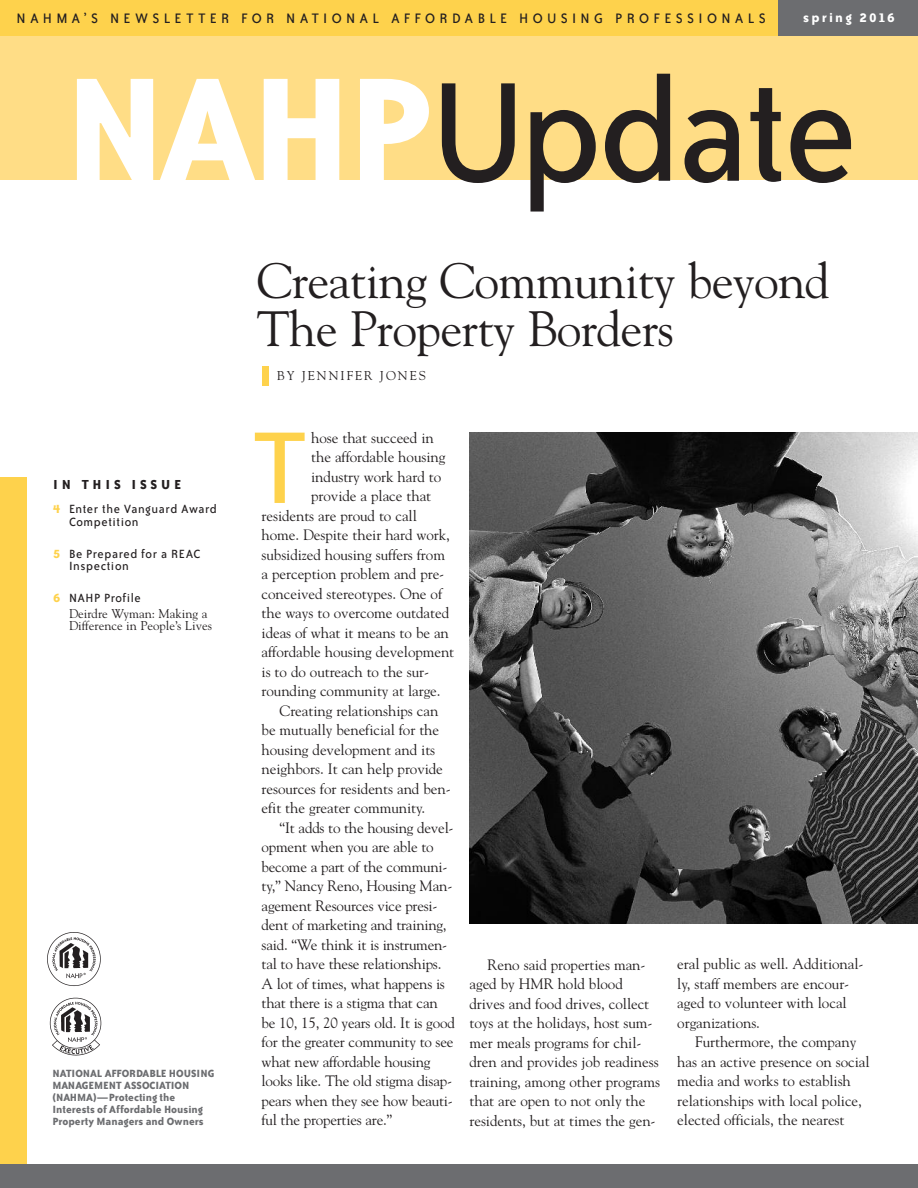
<style>
.page{position:relative;width:918px;height:1188px;background:#fff}
.page>*{position:absolute;margin:0;border:0;box-sizing:border-box;transform-origin:0 0}
.t1{font:162px "Bailey Sans ITC";letter-spacing:-.025em;color:#231f20}
.t2{font:117px "Bailey Sans ITC";color:#fed24c}
.t3{font:49.5px/48px "Goudy";letter-spacing:-.015em;color:#231f20}
.t4{font:15.75px "Bailey Sans ITC";letter-spacing:.275em;color:#231f20}
.t5{font:15px/19.5px "Goudy";letter-spacing:-.005em;color:#231f20}
.t6{font:700 15px "Bailey Sans ITC";letter-spacing:.255em;color:#231f20}
.t7{font:700 15px "Bailey Sans ITC";letter-spacing:.155em;color:#fff}
.t8{font:13.65px/12.8px "Bailey Sans ITC";letter-spacing:.045em;color:#231f20}
.t9{font:12.75px/12.8px "Goudy";color:#231f20}
.t10{font:12.75px "Goudy";letter-spacing:.15em;color:#231f20}
.t11{font:700 12px/12px "Bailey Sans ITC";color:#6c6d70}
.s1{font-weight:700;font-size:169.5px;color:#fff}
.s2{font-weight:700;font-size:14.25px;color:#fed24c}
</style>
<div class="page">
<div style="left:0;top:477px;width:27px;height:689px;background:#fed24c"></div>
<div style="left:0;top:2px;width:918px;height:178px;background:#ffdd86"></div>
<div style="left:0;top:0;width:918px;height:36px;background:#fed24c"></div>
<div style="left:778px;top:0;width:140px;height:36px;background:#6c6d70"></div>
<img style="left:47px;top:932px;width:54px;height:54px">
<img style="left:49px;top:997px;width:53px;height:59px">
<div style="left:0;top:1164px;width:918px;height:24px;background:#6c6d70"></div>
<div style="left:262px;top:366px;width:7px;height:20px;background:#fed24c"></div>
<img style="left:470px;top:433px;width:448px;height:491px">
<p class="t4" style="left:16px;top:13px;width:751px">NAHMA’S NEWSLETTER FOR NATIONAL AFFORDABLE HOUSING PROFESSIONALS</p>
<p class="t7" style="left:803px;top:12px;width:93px">spring 2016</p>
<h1 class="t1" style="left:63px;top:74px;width:796px"><span class="s1">NAHP</span>Update</h1>
<h3 class="t3" style="left:257px;top:257px;width:575px">Creating Community beyond<br>The Property Borders</h3>
<p class="t6" style="left:53px;top:479px;width:130px">IN THIS ISSUE</p>
<p class="t8" style="left:69px;top:504px;width:149px;text-indent:-16px"><span class="s2">4</span> Enter the Vanguard Award<br>Competition</p>
<p class="t8" style="left:69px;top:548px;width:133px;text-indent:-16px"><span class="s2">5</span> Be Prepared for a REAC<br>Inspection</p>
<p class="t8" style="left:53px;top:592px;width:89px"><span class="s2">6</span> NAHP Profile</p>
<p class="t9" style="left:69px;top:607px;width:144px">Deirdre Wyman: Making a<br>Difference in People’s Lives</p>
<p class="t11" style="left:52px;top:1068px;width:163px">NATIONAL AFFORDABLE HOUSING<br>MANAGEMENT ASSOCIATION (NAHMA)—Protecting the<br>Interests of Affordable Housing<br>Property Managers and Owners</p>
<p class="t10" style="left:277px;top:369px;width:150px">BY JENNIFER JONES</p>
<p class="t5" style="left:311px;top:428px;width:124px">hose that succeed in</p>
<p class="t5" style="left:311px;top:447px;width:136px">the affordable housing</p>
<p class="t5" style="left:311px;top:467px;width:132px">industry work hard to</p>
<p class="t5" style="left:311px;top:486px;width:122px">provide a place that</p>
<p class="t5" style="left:262px;top:506px;width:157px">residents are proud to call</p>
<p class="t5" style="left:262px;top:525px;width:190px">home. Despite their hard work,</p>
<p class="t5" style="left:262px;top:545px;width:185px">subsidized housing suffers from</p>
<p class="t5" style="left:262px;top:564px;width:184px">a perception problem and pre-</p>
<p class="t5" style="left:262px;top:584px;width:182px">conceived stereotypes. One of</p>
<p class="t5" style="left:262px;top:603px;width:189px">the ways to overcome outdated</p>
<p class="t5" style="left:262px;top:623px;width:189px">ideas of what it means to be an</p>
<p class="t5" style="left:262px;top:642px;width:194px">affordable housing development</p>
<p class="t5" style="left:262px;top:662px;width:169px">is to do outreach to the sur-</p>
<p class="t5" style="left:262px;top:681px;width:181px">rounding community at large.</p>
<p class="t5" style="left:280px;top:701px;width:160px">Creating relationships can</p>
<p class="t5" style="left:262px;top:720px;width:179px">be mutually beneficial for the</p>
<p class="t5" style="left:262px;top:740px;width:175px">housing development and its</p>
<p class="t5" style="left:262px;top:759px;width:183px">neighbors. It can help provide</p>
<p class="t5" style="left:262px;top:779px;width:191px">resources for residents and ben-</p>
<p class="t5" style="left:262px;top:798px;width:165px">efit the greater community.</p>
<p class="t5" style="left:280px;top:818px;width:176px">“It adds to the housing devel-</p>
<p class="t5" style="left:262px;top:837px;width:174px">opment when you are able to</p>
<p class="t5" style="left:262px;top:857px;width:187px">become a part of the communi-</p>
<p class="t5" style="left:262px;top:876px;width:192px">ty,” Nancy Reno, Housing Man-</p>
<p class="t5" style="left:262px;top:896px;width:177px">agement Resources vice presi-</p>
<p class="t5" style="left:262px;top:915px;width:187px">dent of marketing and training,</p>
<p class="t5" style="left:262px;top:935px;width:187px">said. “We think it is instrumen-</p>
<p class="t5" style="left:262px;top:954px;width:181px">tal to have these relationships.</p>
<p class="t5" style="left:262px;top:974px;width:185px">A lot of times, what happens is</p>
<p class="t5" style="left:262px;top:993px;width:178px">that there is a stigma that can</p>
<p class="t5" style="left:262px;top:1013px;width:195px">be 10, 15, 20 years old. It is good</p>
<p class="t5" style="left:262px;top:1032px;width:193px">for the greater community to see</p>
<p class="t5" style="left:262px;top:1052px;width:171px">what new affordable housing</p>
<p class="t5" style="left:262px;top:1071px;width:192px">looks like. The old stigma disap-</p>
<p class="t5" style="left:262px;top:1091px;width:193px">pears when they see how beauti-</p>
<p class="t5" style="left:262px;top:1110px;width:132px">ful the properties are.”</p>
<h2 class="t2" style="left:251px;top:426px;width:59px">T</h2>
<p class="t5" style="left:470px;top:955px;width:192px;text-indent:18px">Reno said properties man&shy;aged by HMR hold blood drives and food drives, collect toys at the holidays, host sum&shy;mer meals programs for chil&shy;dren and provides job readiness training, among other programs that are open to not only the residents, but at times the gen-</p>
<p class="t5" style="left:677px;top:954px;width:188px">eral public as well. Additional&shy;ly, staff members are encour&shy;aged to volunteer with local organizations.</p>
<p class="t5" style="left:677px;top:1032px;width:194px;text-indent:18px">Furthermore, the company has an active presence on social media and works to establish relationships with local police, elected officials, the nearest</p>
</div>
